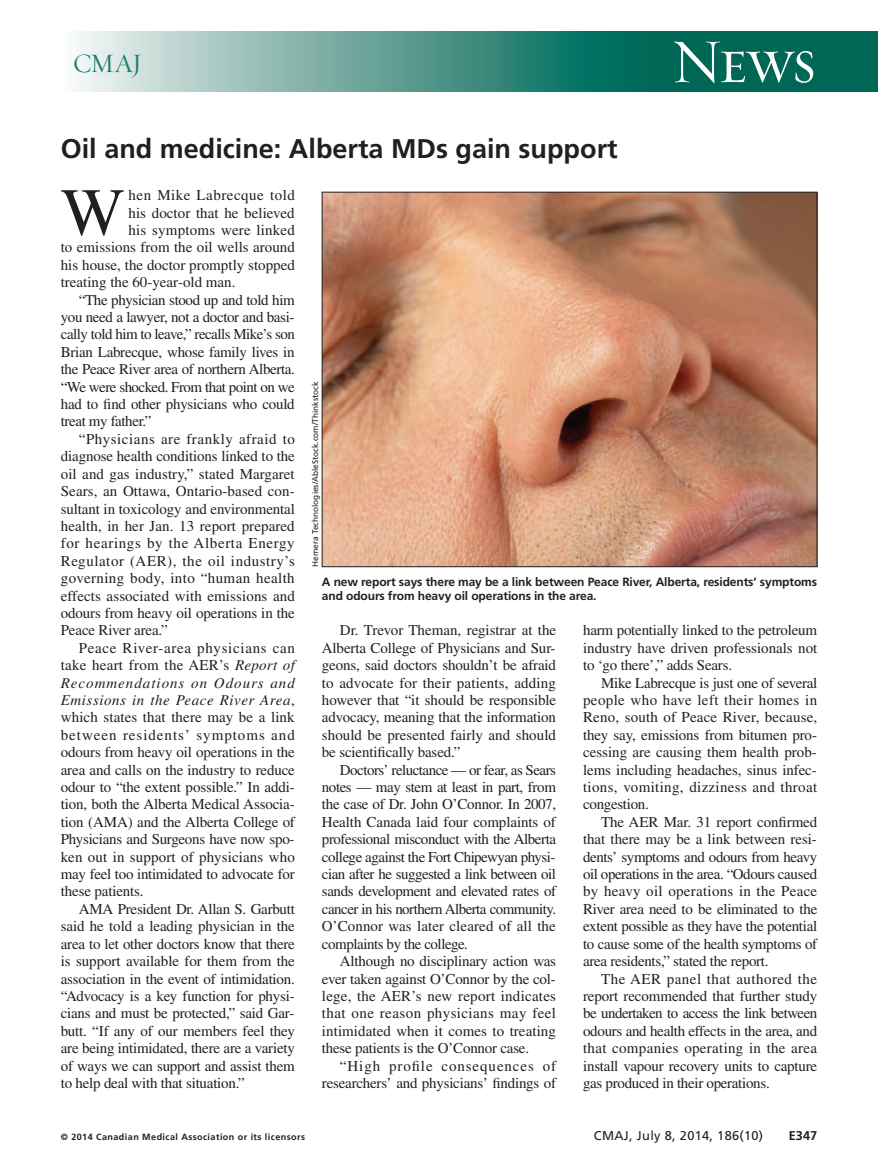
<style>
.page{position:relative;width:878px;height:1175px;background:#fff}
.page>*{position:absolute;margin:0;border:0;box-sizing:border-box;transform-origin:0 0}
.t1{font:67.5px "Times LT Std";color:#231f20}
.t2{font:63px "Requiem Display HTF Small Caps";color:#fff}
.t3{font:700 27px "Frutiger LT Std";color:#231f20}
.t4{font:27px "Requiem Display HTF Roman";color:#1d7e6f}
.t5{font:15px/17.4px "Times LT Std";letter-spacing:-.01em;color:#231f20;text-align:justify}
.t6{font:15px "Times LT Std";letter-spacing:.035em;color:#231f20}
.t7{font:15px "Times LT Std";letter-spacing:-.035em;color:#231f20}
.t8{font:15px "Times LT Std";letter-spacing:.025em;color:#231f20}
.t9{font:15px "Times LT Std";letter-spacing:.04em;color:#231f20}
.t10{font:15px "Times LT Std";letter-spacing:.015em;color:#231f20}
.t11{font:italic 15px "Times LT Std";letter-spacing:.045em;color:#231f20}
.t12{font:15px "Times LT Std";letter-spacing:.045em;color:#231f20}
.t13{font:15px "Times LT Std";letter-spacing:.065em;color:#231f20}
.t14{font:italic 15px "Times LT Std";letter-spacing:.065em;color:#231f20}
.t15{font:15px "Times LT Std";letter-spacing:.01em;color:#231f20}
.t16{font:12.75px "Frutiger LT Std";letter-spacing:.025em;color:#231f20}
.t17{font:700 12.75px "Frutiger LT Std";color:#231f20}
.t18{font:700 12px/14.2px "Frutiger LT Std";letter-spacing:-.01em;color:#231f20}
.t19{font:700 9px "Frutiger LT Std";letter-spacing:.05em;color:#231f20}
.t20{font:8.25px "Frutiger LT Std";color:#231f20}
.s1{font-style:italic}
.s2{font-style:normal}
</style>
<div class="page">
<div style="left:618px;top:32px;width:260px;height:60px;background:#006756"></div>
<div style="left:61px;top:32px;width:586px;height:60px;background:linear-gradient(to right,#f5f3f2,#006150)"></div>
<img style="left:324px;top:194px;width:491px;height:371px">
<h3 class="t4" style="left:73px;top:47px;width:71px">CMAJ</h3>
<h3 class="t3" style="left:61px;top:138px;width:558px">Oil and medicine: Alberta MDs gain support</h3>
<h2 class="t2" style="left:670px;top:23px;width:147px">News</h2>
<h1 class="t1" style="left:61px;top:189px;width:65px">W</h1>
<p class="t6" style="left:128px;top:190px;width:168px">hen Mike Labrecque told</p>
<p class="t5" style="left:128px;top:205px;width:168px">his doctor that he believed</p>
<p class="t15" style="left:128px;top:225px;width:168px">his symptoms were linked</p>
<p class="t5" style="left:61px;top:240px;width:235px">to emissions from the oil wells around</p>
<p class="t5" style="left:61px;top:258px;width:236px">his house, the doctor promptly stopped</p>
<p class="t5" style="left:61px;top:275px;width:176px">treating the 60-year-old man.</p>
<p class="t5" style="left:79px;top:292px;width:217px">“The physician stood up and told him</p>
<p class="t5" style="left:61px;top:310px;width:235px">you need a lawyer, not a doctor and basi-</p>
<p class="t7" style="left:61px;top:329px;width:235px">cally told him to leave,” recalls Mike’s son</p>
<p class="t5" style="left:61px;top:345px;width:235px">Brian Labrecque, whose family lives in</p>
<p class="t5" style="left:61px;top:362px;width:235px">the Peace River area of northern Alberta.</p>
<p class="t7" style="left:61px;top:381px;width:235px">“We were shocked. From that point on we</p>
<p class="t5" style="left:61px;top:397px;width:235px">had to find other physicians who could</p>
<p class="t5" style="left:61px;top:414px;width:92px">treat my father.”</p>
<p class="t6" style="left:79px;top:433px;width:218px">“Physicians are frankly afraid to</p>
<p class="t5" style="left:61px;top:449px;width:236px">diagnose health conditions linked to the</p>
<p class="t5" style="left:61px;top:466px;width:235px">oil and gas industry,” stated Margaret</p>
<p class="t5" style="left:61px;top:484px;width:235px">Sears, an Ottawa, Ontario-based con-</p>
<p class="t5" style="left:61px;top:501px;width:235px">sultant in toxicology and environmental</p>
<p class="t5" style="left:61px;top:519px;width:235px">health, in her Jan. 13 report prepared</p>
<p class="t9" style="left:61px;top:538px;width:235px">for hearings by the Alberta Energy</p>
<p class="t6" style="left:61px;top:555px;width:236px">Regulator (AER), the oil industry’s</p>
<p class="t8" style="left:61px;top:573px;width:235px">governing body, into “human health</p>
<p class="t5" style="left:61px;top:588px;width:236px">effects associated with emissions and</p>
<p class="t5" style="left:61px;top:606px;width:235px">odours from heavy oil operations in the</p>
<p class="t5" style="left:61px;top:623px;width:108px">Peace River area.”</p>
<p class="t12" style="left:79px;top:642px;width:218px">Peace River-area physicians can</p>
<p class="t10" style="left:61px;top:660px;width:236px">take heart from the AER’s <span class="s1">Report of</span></p>
<p class="t14" style="left:61px;top:677px;width:235px">Recommendations on Odours and</p>
<p class="t11" style="left:61px;top:695px;width:236px">Emissions in the Peace River Area<span class="s2">,</span></p>
<p class="t5" style="left:61px;top:710px;width:235px">which states that there may be a link</p>
<p class="t13" style="left:61px;top:729px;width:235px">between residents’ symptoms and</p>
<p class="t5" style="left:61px;top:745px;width:235px">odours from heavy oil operations in the</p>
<p class="t5" style="left:61px;top:762px;width:236px">area and calls on the industry to reduce</p>
<p class="t5" style="left:61px;top:780px;width:235px">odour to “the extent possible.” In addi-</p>
<p class="t5" style="left:61px;top:797px;width:235px">tion, both the Alberta Medical Associa-</p>
<p class="t5" style="left:61px;top:814px;width:235px">tion (AMA) and the Alberta College of</p>
<p class="t5" style="left:61px;top:832px;width:235px">Physicians and Surgeons have now spo-</p>
<p class="t5" style="left:61px;top:849px;width:235px">ken out in support of physicians who</p>
<p class="t5" style="left:61px;top:867px;width:236px">may feel too intimidated to advocate for</p>
<p class="t5" style="left:61px;top:884px;width:84px">these patients.</p>
<p class="t5" style="left:79px;top:901px;width:217px">AMA President Dr. Allan S. Garbutt</p>
<p class="t5" style="left:61px;top:919px;width:235px">said he told a leading physician in the</p>
<p class="t5" style="left:61px;top:936px;width:236px">area to let other doctors know that there</p>
<p class="t5" style="left:61px;top:954px;width:236px">is support available for them from the</p>
<p class="t5" style="left:61px;top:971px;width:235px">association in the event of intimidation.</p>
<p class="t5" style="left:61px;top:988px;width:235px">“Advocacy is a key function for physi-</p>
<p class="t5" style="left:61px;top:1006px;width:235px">cians and must be protected,” said Gar-</p>
<p class="t5" style="left:61px;top:1023px;width:236px">butt. “If any of our members feel they</p>
<p class="t5" style="left:61px;top:1041px;width:235px">are being intimidated, there are a variety</p>
<p class="t5" style="left:61px;top:1058px;width:236px">of ways we can support and assist them</p>
<p class="t5" style="left:61px;top:1075px;width:186px">to help deal with that situation.”</p>
<p class="t20" style="left:312px;top:567px;width:187px;rotate:-90deg">Hemera Technologies/AbleStock.com/Thinkstock</p>
<p class="t18" style="left:322px;top:576px;width:496px">A new report says there may be a link between Peace River, Alberta, residents’ symptoms and odours from heavy oil operations in the area.</p>
<p class="t5" style="left:322px;top:623px;width:236px;text-indent:18px">Dr. Trevor Theman, registrar at the Alberta College of Physicians and Sur&shy;geons, said doctors shouldn’t be afraid to advocate for their patients, adding however that “it should be responsible advocacy, meaning that the information should be presented fairly and should be scientifically based.”</p>
<p class="t5" style="left:322px;top:762px;width:236px;text-indent:18px">Doctors’ reluctance — or fear, as Sears notes — may stem at least in part, from the case of Dr. John O’Connor. In 2007, Health Canada laid four complaints of professional misconduct with the Alberta college against the Fort Chipewyan physi&shy;cian after he suggested a link between oil sands development and elevated rates of cancer in his northern Alberta community.<br>O’Connor was later cleared of all the complaints by the college.</p>
<p class="t5" style="left:322px;top:954px;width:236px;text-indent:18px">Although no disciplinary action was ever taken against O’Connor by the col&shy;lege, the AER’s new report indicates that one reason physicians may feel intimidated when it comes to treating these patients is the O’Connor case.</p>
<p class="t5" style="left:322px;top:1058px;width:236px;text-align:right">“High profile consequences of researchers’ and physicians’ findings of</p>
<p class="t5" style="left:583px;top:623px;width:236px">harm potentially linked to the petroleum industry have driven professionals not to ‘go there’,” adds Sears.</p>
<p class="t5" style="left:583px;top:675px;width:236px;text-indent:18px">Mike Labrecque is just one of several people who have left their homes in Reno, south of Peace River, because, they say, emissions from bitumen pro&shy;cessing are causing them health prob&shy;lems including headaches, sinus infec&shy;tions, vomiting, dizziness and throat congestion.</p>
<p class="t5" style="left:583px;top:814px;width:236px;text-indent:18px">The AER Mar. 31 report confirmed that there may be a link between resi&shy;dents’ symptoms and odours from heavy oil operations in the area. “Odours caused by heavy oil operations in the Peace River area need to be eliminated to the extent possible as they have the potential to cause some of the health symptoms of area residents,” stated the report.</p>
<p class="t5" style="left:583px;top:971px;width:236px;text-indent:18px">The AER panel that authored the report recommended that further study be undertaken to access the link between odours and health effects in the area, and that companies operating in the area install vapour recovery units to capture gas produced in their operations.</p>
<p class="t19" style="left:61px;top:1132px;width:246px">© 2014 Canadian Medical Association or its licensors</p>
<p class="t16" style="left:594px;top:1130px;width:171px">CMAJ, July 8, 2014, 186(10)</p>
<p class="t17" style="left:788px;top:1130px;width:30px">E347</p>
</div>
